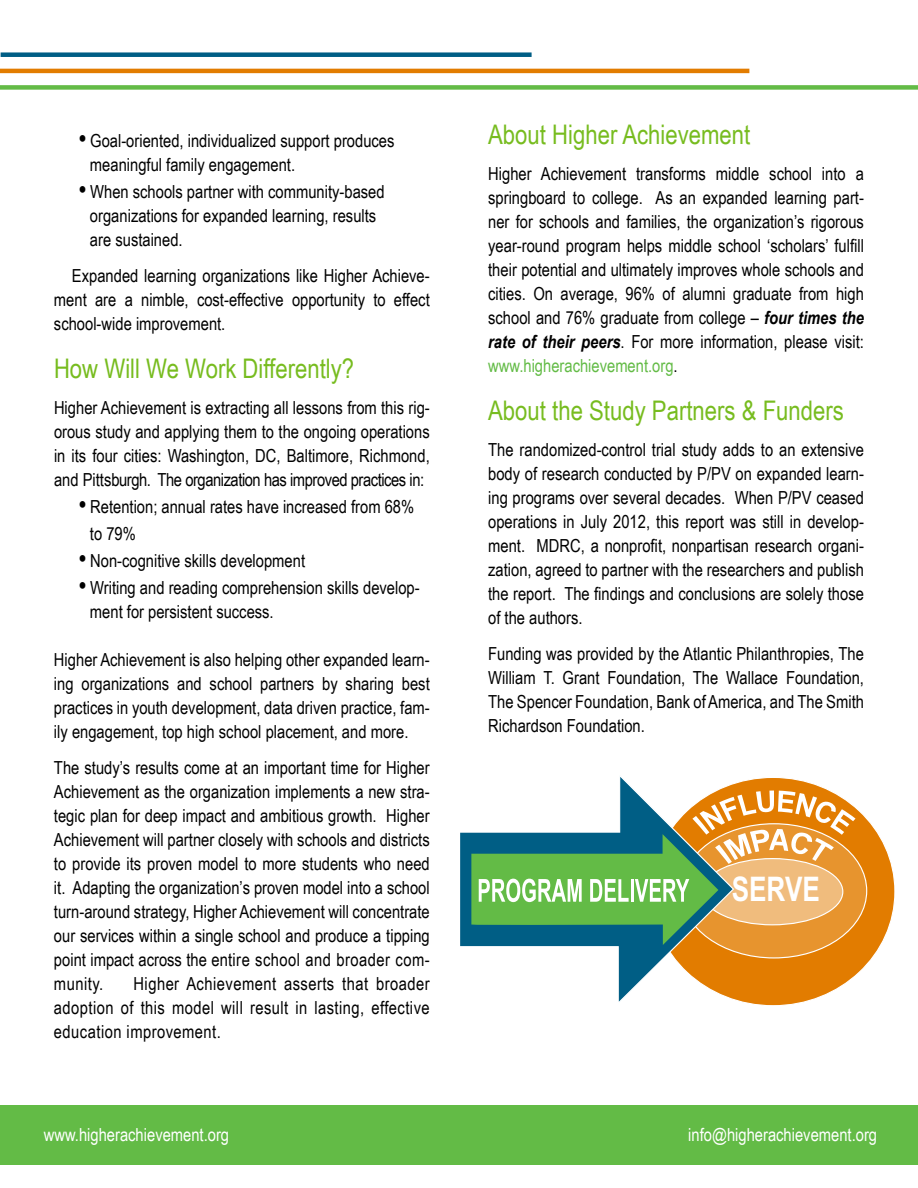
<style>
.page{position:relative;width:918px;height:1188px;background:#fff}
.page>*{position:absolute;margin:0;border:0;box-sizing:border-box;transform-origin:0 0}
.t1{font:700 33.9px "Arial Narrow";color:#fff;scale:.94 1}
.t2{font:27px "Arial Narrow";color:#77bc1f}
.t3{font:18px/24px "Arial Narrow";color:#000;text-align:justify}
.t4{font:18px "Arial Narrow";color:#fff}
.s1{font-weight:700;font-size:24px}
.s2{font-weight:700;font-style:italic}
.s3{color:#63bb46}
</style>
<div class="page">
<div style="left:1px;top:52px;width:531px;height:5px;background:#005e85"></div>
<hr style="left:0;top:69px;width:749px;height:4px;background:#e27c00">
<div style="left:0;top:85px;width:918px;height:5px;background:#63bb46"></div>
<div style="left:0;top:1105px;width:918px;height:60px;background:#63bb46"></div>
<svg style="left:734px;top:777px;width:161px;height:229px;fill:#e27c00"></svg>
<svg style="left:460px;top:777px;width:274px;height:225px"></svg>
<svg style="left:471px;top:791px;width:396px;height:168px"></svg>
<p class="t3" style="left:90px;top:128px;width:306px;text-indent:-11px"><span class="s1">•</span> Goal-oriented, individualized support produces meaningful family engagement.</p>
<p class="t3" style="left:90px;top:179px;width:296px;text-align:left;text-indent:-11px"><span class="s1">•</span> When schools partner with community-based organizations for expanded learning, results are sustained.</p>
<p class="t3" style="left:54px;top:263px;width:377px;text-indent:18px">Expanded learning organizations like Higher Achieve&shy;ment are a nimble, cost-effective opportunity to effect school-wide improvement.</p>
<h2 class="t2" style="left:54px;top:348px;width:302px">How Will We Work Differently?</h2>
<p class="t3" style="left:54px;top:395px;width:377px">Higher Achievement is extracting all lessons from this rig&shy;orous study and applying them to the ongoing operations in its four cities: Washington, DC, Baltimore, Richmond, and Pittsburgh. The organization has improved practices in:</p>
<p class="t3" style="left:90px;top:492px;width:326px;line-height:27px;text-indent:-11px"><span class="s1">•</span> Retention; annual rates have increased from 68% to 79%</p>
<p class="t3" style="left:79px;top:548px;width:227px"><span class="s1">•</span> Non-cognitive skills development</p>
<p class="t3" style="left:90px;top:575px;width:331px;text-indent:-11px"><span class="s1">•</span> Writing and reading comprehension skills develop&shy;ment for persistent success.</p>
<p class="t3" style="left:54px;top:647px;width:377px">Higher Achievement is also helping other expanded learn&shy;ing organizations and school partners by sharing best practices in youth development, data driven practice, fam&shy;ily engagement, top high school placement, and more.</p>
<p class="t3" style="left:54px;top:755px;width:377px">The study’s results come at an important time for Higher Achievement as the organization implements a new stra&shy;tegic plan for deep impact and ambitious growth. Higher Achievement will partner closely with schools and districts to provide its proven model to more students who need it. Adapting the organization’s proven model into a school turn-around strategy, Higher Achievement will concentrate our services within a single school and produce a tipping point impact across the entire school and broader com&shy;munity.</p>
<p class="t3" style="left:54px;top:971px;width:377px;text-indent:80px">Higher Achievement asserts that broader adoption of this model will result in lasting, effective education improvement.</p>
<h2 class="t2" style="left:488px;top:115px;width:264px">About Higher Achievement</h2>
<p class="t3" style="left:488px;top:161px;width:377px">Higher Achievement transforms middle school into a springboard to college. As an expanded learning part&shy;ner for schools and families, the organization’s rigorous year-round program helps middle school ‘scholars’ fulfill their potential and ultimately improves whole schools and cities. On average, 96% of alumni graduate from high school and 76% graduate from college – <span class="s2">four times the rate of their peers</span>. For more information, please visit: <span class="s3">www.higherachievement.org</span>.</p>
<h2 class="t2" style="left:488px;top:391px;width:357px">About the Study Partners &amp; Funders</h2>
<p class="t3" style="left:488px;top:437px;width:377px">The randomized-control trial study adds to an extensive body of research conducted by P/PV on expanded learn&shy;ing programs over several decades. When P/PV ceased operations in July 2012, this report was still in develop&shy;ment. MDRC, a nonprofit, nonpartisan research organi&shy;zation, agreed to partner with the researchers and publish the report. The findings and conclusions are solely those of the authors.</p>
<p class="t3" style="left:488px;top:641px;width:377px">Funding was provided by the Atlantic Philanthropies, The William T. Grant Foundation, The Wallace Foundation, The Spencer Foundation, Bank of America, and The Smith Richardson Foundation.</p>
<h1 class="t1" style="left:732px;top:864px;width:95px">SERVE</h1>
<p class="t4" style="left:44px;top:1121px;width:187px">www.higherachievement.org</p>
<p class="t4" style="left:688px;top:1121px;width:190px">info@higherachievement.org</p>
</div>
